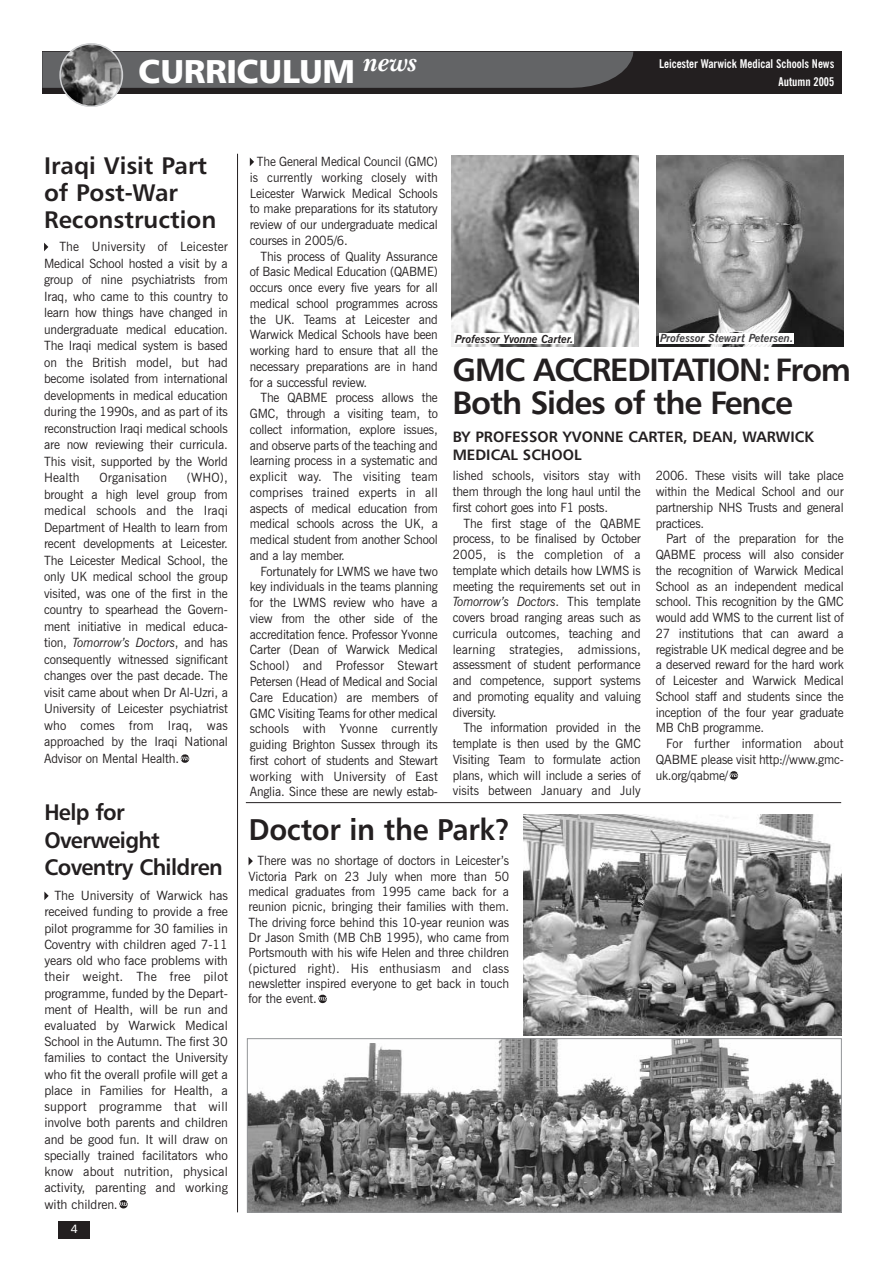
<style>
.page{position:relative;width:893px;height:1263px;background:#fff}
.page>*{position:absolute;margin:0;border:0;box-sizing:border-box;transform-origin:0 0}
.t1{font:33px "Humanist 777 BT Black B";letter-spacing:-.01em;color:#fff}
.t2{font:32.25px/33px "Humanist 777 BT Bold B";letter-spacing:-.035em;color:#231f20}
.t3{font:30px "Humanist 777 BT Bold B";letter-spacing:-.01em;color:#231f20;scale:.96 1}
.t4{font:italic 700 27px "New Baskerville IT Cby BT";color:#fff}
.t5{font:24px/27px "Humanist 777 BT Bold B";color:#231f20}
.t6{font:22.5px/27.5px "Humanist 777 BT Bold B";letter-spacing:-.03em;color:#231f20}
.t7{font:15px/18px "Humanist 777 BT Bold B";color:#231f20}
.t8{font:12.75px/15.8px "News Gothic BT";letter-spacing:-.01em;color:#231f20;text-align:justify;scale:.96 1}
.t9{font:12.75px/16.5px "News Gothic BT";letter-spacing:-.01em;color:#231f20;text-align:justify}
.t10{font:12.75px "News Gothic BT";letter-spacing:.015em;color:#231f20}
.t11{font:700 condensed 12px "News Gothic BT";color:#fff}
.t12{font:12px "Humanist 777 BT Roman B";color:#fff}
.t13{font:italic 700 11.25px "News Gothic BT";color:#403f41}
.t14{font:italic 700 11.25px "News Gothic BT";color:#231f20}
.s1{font-style:italic}
</style>
<div class="page">
<div style="left:58px;top:1221px;width:32px;height:17px;background:#231f20"></div>
<div style="left:42px;top:52px;width:800px;height:42px;background:#231f20"></div>
<svg style="left:42px;top:43px;width:591px;height:64px"></svg>
<hr style="left:237px;top:154px;width:1px;height:1058px;background:#231f20">
<svg style="left:730px;top:771px;width:8px;height:9px"></svg>
<svg style="left:250px;top:158px;width:4px;height:8px"></svg>
<img style="left:656px;top:155px;width:187px;height:192px">
<img style="left:452px;top:155px;width:186px;height:192px">
<svg style="left:181px;top:754px;width:8px;height:9px"></svg>
<svg style="left:44px;top:243px;width:4px;height:8px"></svg>
<hr style="left:246px;top:802px;width:595px;height:1px;background:#231f20">
<img style="left:524px;top:815px;width:318px;height:220px">
<img style="left:249px;top:1040px;width:591px;height:170px">
<div style="left:247px;top:1038px;width:595px;height:174px;border:1px solid #939598"></div>
<svg style="left:119px;top:1200px;width:9px;height:9px"></svg>
<svg style="left:44px;top:891px;width:5px;height:9px"></svg>
<div style="left:454px;top:334px;width:120px;height:10px;background:#fff"></div>
<div style="left:659px;top:334px;width:135px;height:10px;background:#fff"></div>
<svg style="left:318px;top:994px;width:9px;height:10px"></svg>
<svg style="left:249px;top:857px;width:4px;height:8px"></svg>
<h1 class="t1" style="left:138px;top:55px;width:218px">CURRICULUM</h1>
<h3 class="t4" style="left:364px;top:51px;width:56px">news</h3>
<p class="t11" style="left:659px;top:58px;width:177px">Leicester Warwick Medical Schools News</p>
<p class="t11" style="left:779px;top:75px;width:57px">Autumn 2005</p>
<h3 class="t5" style="left:44px;top:154px;width:174px">Iraqi Visit Part of Post-War<br>Reconstruction</h3>
<p class="t9" style="left:44px;top:240px;width:185px;text-indent:15px">The University of Leicester Medical School hosted a visit by a group of nine psychiatrists from Iraq, who came to this country to learn how things have changed in undergraduate medical education.<br>The Iraqi medical system is based on the British model, but had become isolated from international developments in medical education during the 1990s, and as part of its reconstruction Iraqi medical schools are now reviewing their curricula.<br>This visit, supported by the World Health</p>
<p class="t9" style="left:44px;top:471px;width:185px;text-indent:143px">(WHO), brought a high level group from medical schools and the Iraqi Department of Health to learn from recent developments at Leicester.<br>The Leicester Medical School, the only UK medical school the group visited, was one of the first in the country to spearhead the Govern&shy;ment initiative in medical educa&shy;tion, <span class="s1">Tomorrow’s Doctors</span>, and has consequently witnessed significant changes over the past decade. The visit came about when Dr Al-Uzri, a University of Leicester psychiatrist who comes from Iraq, was approached by the Iraqi National Advisor on Mental Health.</p>
<p class="t10" style="left:99px;top:473px;width:69px">Organisation</p>
<p class="t8" style="left:250px;top:155px;width:197px;text-indent:7px">The General Medical Council (GMC) is currently working closely with Leicester Warwick Medical Schools to make preparations for its statutory review of our undergraduate medical courses in 2005/6.</p>
<p class="t8" style="left:250px;top:250px;width:197px;text-indent:11px">This process of Quality Assurance of Basic Medical Education (QABME) occurs once every five years for all medical school programmes across the UK. Teams at Leicester and Warwick Medical Schools have been working hard to ensure that all the necessary preparations are in hand for a successful review.</p>
<p class="t8" style="left:250px;top:391px;width:197px;text-indent:11px">The QABME process allows the GMC, through a visiting team, to collect information, explore issues, and observe parts of the teaching and learning process in a systematic and explicit way. The visiting team comprises trained experts in all aspects of medical education from medical schools across the UK, a medical student from another School and a lay member.</p>
<p class="t8" style="left:250px;top:565px;width:197px;text-indent:11px">Fortunately for LWMS we have two key individuals in the teams planning for the LWMS review who have a view from the other side of the accreditation fence. Professor Yvonne Carter (Dean of Warwick Medical School) and Professor Stewart Petersen (Head of Medical and Social Care Education) are members of GMC Visiting Teams for other medical schools with Yvonne currently guiding Brighton Sussex through its first cohort of students and Stewart working with University of East Anglia. Since these are newly estab-</p>
<p class="t14" style="left:455px;top:334px;width:120px">Professor Yvonne Carter.</p>
<p class="t13" style="left:660px;top:334px;width:135px">Professor Stewart Petersen.</p>
<h2 class="t2" style="left:453px;top:354px;width:400px">GMC ACCREDITATION: From<br>Both Sides of the Fence</h2>
<p class="t7" style="left:453px;top:428px;width:363px">BY PROFESSOR YVONNE CARTER, DEAN, WARWICK<br>MEDICAL SCHOOL</p>
<p class="t8" style="left:453px;top:469px;width:197px">lished schools, visitors stay with them through the long haul until the first cohort goes into F1 posts.</p>
<p class="t8" style="left:453px;top:517px;width:197px;text-indent:11px">The first stage of the QABME process, to be finalised by October 2005, is the completion of a template which details how LWMS is meeting the requirements set out in <span class="s1">Tomorrow’s Doctors</span>. This template covers broad ranging areas such as curricula outcomes, teaching and learning strategies, admissions, assessment of student performance and competence, support systems and promoting equality and valuing diversity.</p>
<p class="t8" style="left:453px;top:721px;width:197px;text-indent:11px">The information provided in the template is then used by the GMC Visiting Team to formulate action plans, which will include a series of visits between January and July</p>
<p class="t8" style="left:656px;top:469px;width:197px">2006. These visits will take place within the Medical School and our partnership NHS Trusts and general practices.</p>
<p class="t8" style="left:656px;top:532px;width:197px;text-indent:11px">Part of the preparation for the QABME process will also consider the recognition of Warwick Medical School as an independent medical school. This recognition by the GMC would add WMS to the current list of 27 institutions that can award a registrable UK medical degree and be a deserved reward for the hard work of Leicester and Warwick Medical School staff and students since the inception of the four year graduate MB ChB programme.</p>
<p class="t8" style="left:656px;top:737px;width:197px;text-indent:11px">For further information about QABME please visit http://www.gmc&shy;uk.org/qabme/</p>
<h3 class="t6" style="left:44px;top:800px;width:180px">Help for<br>Overweight<br>Coventry Children</h3>
<p class="t9" style="left:44px;top:889px;width:185px;text-indent:10px">The University of Warwick has received funding to provide a free pilot programme for 30 families in Coventry with children aged 7-11 years old who face problems with their weight. The free pilot programme, funded by the Depart&shy;ment of Health, will be run and evaluated by Warwick Medical School in the Autumn. The first 30 families to contact the University who fit the overall profile will get a place in Families for Health, a support programme that will involve both parents and children and be good fun. It will draw on specially trained facilitators who know about nutrition, physical activity, parenting and working with children.</p>
<p class="t12" style="left:71px;top:1223px;width:8px">4</p>
<h3 class="t3" style="left:249px;top:815px;width:274px">Doctor in the Park?</h3>
<p class="t8" style="left:249px;top:855px;width:273px;line-height:15.3px;text-indent:9px">There was no shortage of doctors in Leicester’s Victoria Park on 23 July when more than 50 medical graduates from 1995 came back for a reunion picnic, bringing their families with them.<br>The driving force behind this 10-year reunion was Dr Jason Smith (MB ChB 1995), who came from Portsmouth with his wife Helen and three children (pictured right). His enthusiasm and class newsletter inspired everyone to get back in touch for the event.</p>
</div>
